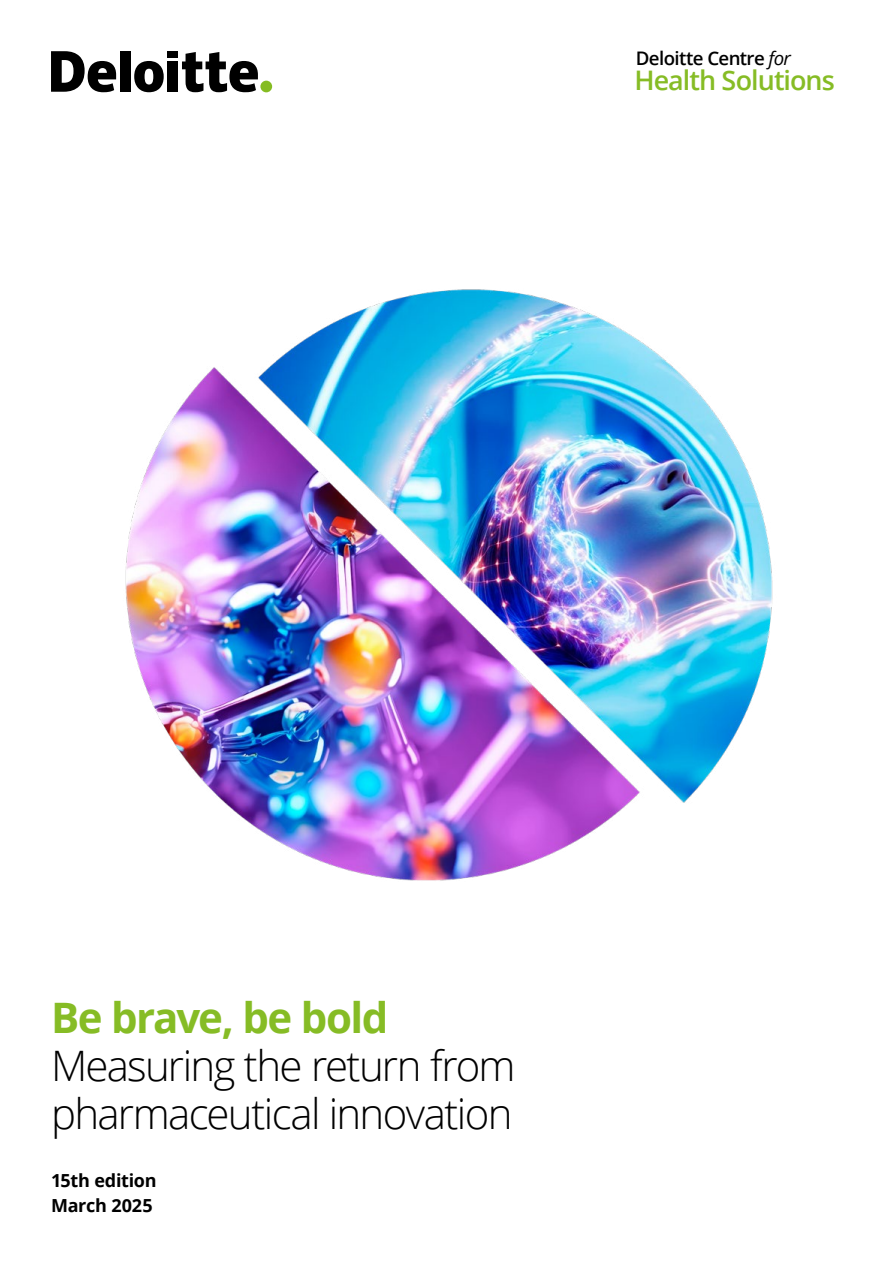
<style>
.page{position:relative;width:893px;height:1263px;background:#fff}
.page>*{position:absolute;margin:0;border:0;box-sizing:border-box;transform-origin:0 0}
.t1{font:300 42px/48px "Open Sans";letter-spacing:-.04em;color:#000}
.t2{font:700 42px "Open Sans";letter-spacing:-.035em;color:#86bc25}
.t3{font:600 27px "Open Sans";letter-spacing:-.035em;color:#86bc25}
.t4{font:600 18.75px "Open Sans";letter-spacing:-.035em;color:#000}
.t5{font:700 18px/25.2px "Open Sans";letter-spacing:-.015em;color:#000}
.s1{font-weight:400;font-style:italic}
</style>
<div class="page">
<div style="left:260px;top:81px;width:12px;height:11px;background:#85bc22;border-radius:50%"></div>
<div style="left:120px;top:51px;width:10px;height:41px;background:#000"></div>
<svg style="left:134px;top:61px;width:30px;height:31px"></svg>
<div style="left:168px;top:61px;width:10px;height:31px;background:#000"></div>
<div style="left:168px;top:51px;width:10px;height:7px;background:#000"></div>
<svg style="left:182px;top:52px;width:76px;height:40px"></svg>
<svg style="left:51px;top:51px;width:65px;height:41px"></svg>
<img style="left:125px;top:289px;width:648px;height:592px">
<p class="t4" style="left:636px;top:46px;width:157px">Deloitte Centre <span class="s1">for</span></p>
<p class="t3" style="left:634px;top:62px;width:202px">Health Solutions</p>
<p class="t2" style="left:51px;top:988px;width:339px">Be brave, be bold</p>
<p class="t1" style="left:51px;top:1041px;width:466px">Measuring the return from pharmaceutical innovation</p>
<p class="t5" style="left:51px;top:1167px;width:107px">15th edition<br>March 2025</p>
</div>
